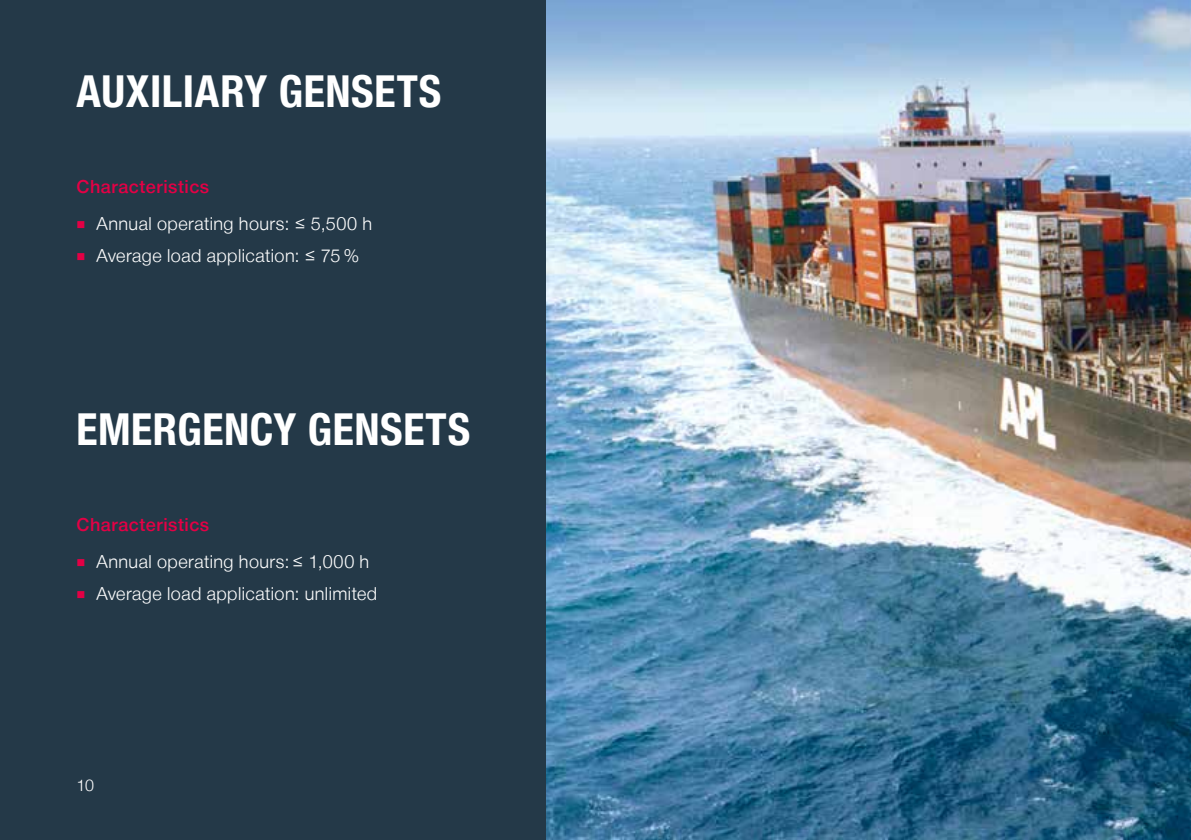
<style>
.page{position:relative;width:1191px;height:840px;background:#fff}
.page>*{position:absolute;margin:0;border:0;box-sizing:border-box;transform-origin:0 0}
.t1{font:700 44px "Man Global Pro Condensed";letter-spacing:.01em;color:#fff}
.t2{font:300 18px "Man Global Pro";letter-spacing:.025em;color:#fff}
.t3{font:500 18px "Man Global Pro";letter-spacing:.03em;color:#e40045}
.t4{font:300 16px "Man Global Pro";color:#fff}
.s1{color:#e40045}
</style>
<div class="page">
<img style="left:545px;top:0;width:646px;height:839px">
<div style="left:0;top:0;width:545px;height:839px;background:#243948"></div>
<h1 class="t1" style="left:77px;top:66px;width:367px">AUXILIARY GENSETS</h1>
<p class="t3" style="left:77px;top:176px;width:134px">Characteristics</p>
<p class="t2" style="left:77px;top:213px;width:297px"><span class="s1">■</span> Annual operating hours: ≤ 5,500 h</p>
<p class="t2" style="left:77px;top:245px;width:284px"><span class="s1">■</span> Average load application: ≤ 75 %</p>
<h1 class="t1" style="left:77px;top:404px;width:395px">EMERGENCY GENSETS</h1>
<p class="t3" style="left:77px;top:513px;width:134px">Characteristics</p>
<p class="t2" style="left:77px;top:551px;width:294px"><span class="s1">■</span> Annual operating hours: ≤ 1,000 h</p>
<p class="t2" style="left:77px;top:582px;width:302px"><span class="s1">■</span> Average load application: unlimited</p>
<p class="t4" style="left:77px;top:775px;width:19px">10</p>
</div>
